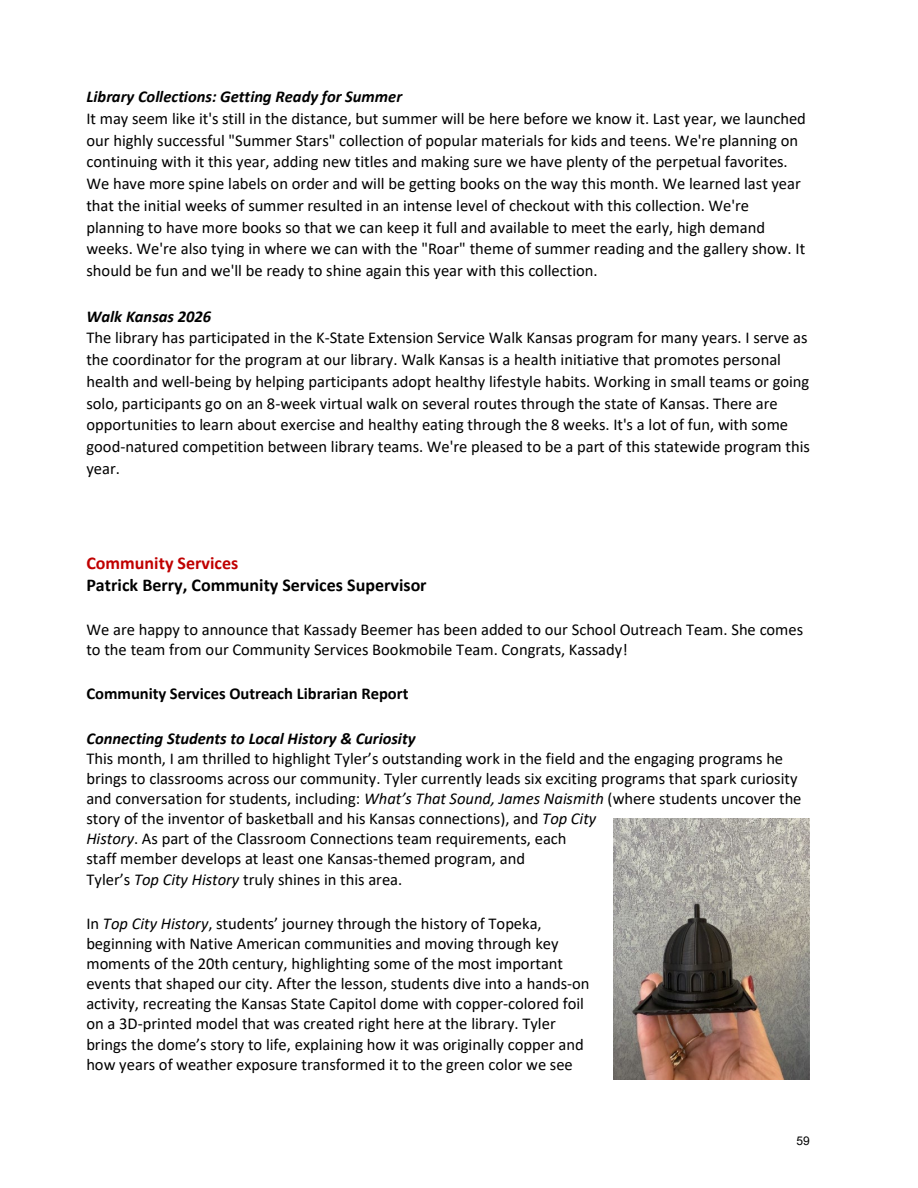
<style>
.page{position:relative;width:918px;height:1188px;background:#fff}
.page>*{position:absolute;margin:0;border:0;box-sizing:border-box;transform-origin:0 0}
.t1{font:700 18px/21.9px "Calibri";color:#000}
.t2{font:16.5px/21.8px "Calibri";color:#000}
.t3{font:700 16.5px "Calibri";letter-spacing:-.005em;color:#000}
.t4{font:12px "Arial";color:#000}
.s1{font-weight:700;font-style:italic}
.s2{color:#c00000}
.s3{font-style:italic}
</style>
<div class="page">
<img style="left:614px;top:819px;width:195px;height:261px">
<p class="t2" style="left:86px;top:85px;width:721px"><span class="s1">Library Collections: Getting Ready for Summer<br></span>It may seem like it's still in the distance, but summer will be here before we know it. Last year, we launched our highly successful "Summer Stars" collection of popular materials for kids and teens. We're planning on continuing with it this year, adding new titles and making sure we have plenty of the perpetual favorites.<br>We have more spine labels on order and will be getting books on the way this month. We learned last year that the initial weeks of summer resulted in an intense level of checkout with this collection. We're planning to have more books so that we can keep it full and available to meet the early, high demand weeks. We're also tying in where we can with the "Roar" theme of summer reading and the gallery show. It should be fun and we'll be ready to shine again this year with this collection.</p>
<p class="t2" style="left:86px;top:305px;width:725px"><span class="s1">Walk Kansas 2026<br></span>The library has participated in the K-State Extension Service Walk Kansas program for many years. I serve as the coordinator for the program at our library. Walk Kansas is a health initiative that promotes personal health and well-being by helping participants adopt healthy lifestyle habits. Working in small teams or going solo, participants go on an 8-week virtual walk on several routes through the state of Kansas. There are opportunities to learn about exercise and healthy eating through the 8 weeks. It's a lot of fun, with some good-natured competition between library teams. We're pleased to be a part of this statewide program this year.</p>
<p class="t1" style="left:86px;top:552px;width:342px"><span class="s2">Community Services<br></span>Patrick Berry, Community Services Supervisor</p>
<p class="t2" style="left:86px;top:619px;width:718px;line-height:20.1px">We are happy to announce that Kassady Beemer has been added to our School Outreach Team. She comes to the team from our Community Services Bookmobile Team. Congrats, Kassady!</p>
<p class="t3" style="left:86px;top:682px;width:324px">Community Services Outreach Librarian Report</p>
<p class="t2" style="left:86px;top:728px;width:717px;line-height:20.1px"><span class="s1">Connecting Students to Local History &amp; Curiosity<br></span>This month, I am thrilled to highlight Tyler’s outstanding work in the field and the engaging programs he brings to classrooms across our community. Tyler currently leads six exciting programs that spark curiosity and conversation for students, including: <span class="s3">What’s That Sound, James Naismith</span> (where students uncover the story of the inventor of basketball and his Kansas connections), and <span class="s3">Top City<br>History</span>. As part of the Classroom Connections team requirements, each<br>staff member develops at least one Kansas-themed program, and<br>Tyler’s <span class="s3">Top City History</span> truly shines in this area.</p>
<p class="t2" style="left:86px;top:913px;width:505px;line-height:20.1px">In <span class="s3">Top City History</span>, students’ journey through the history of Topeka, beginning with Native American communities and moving through key moments of the 20th century, highlighting some of the most important events that shaped our city. After the lesson, students dive into a hands-on activity, recreating the Kansas State Capitol dome with copper-colored foil on a 3D-printed model that was created right here at the library. Tyler brings the dome’s story to life, explaining how it was originally copper and how years of weather exposure transformed it to the green color we see</p>
<p class="t4" style="left:797px;top:1132px;width:15px">59</p>
</div>
